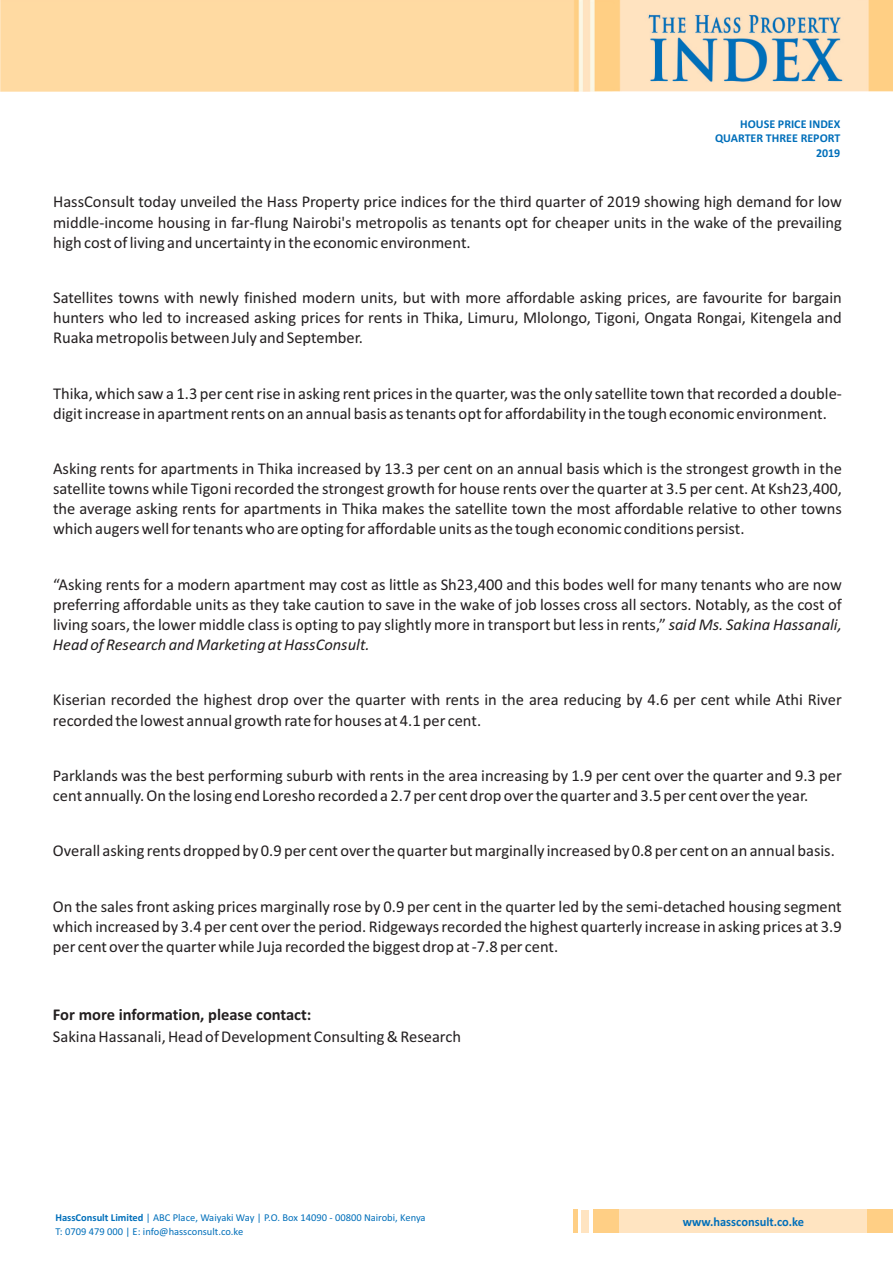
<style>
.page{position:relative;width:893px;height:1263px;background:#fff}
.page>*{position:absolute;margin:0;border:0;box-sizing:border-box;transform-origin:0 0}
.t1{font:16.5px/20.1px "Calibri";color:#231f20;text-align:justify}
.t2{font:700 16.5px "Calibri";color:#231f20}
.t3{font:700 12.75px "Calibri";color:#006fba}
.t4{font:700 12px/14.7px "Calibri";color:#006fba;text-align:right}
.t5{font:10.5px/14.1px "Calibri";color:#006fba}
.s1{font-style:italic}
.s2{font-weight:700}
</style>
<div class="page">
<div style="left:593px;top:1210px;width:263px;height:23px;background:#ffcf85"></div>
<div style="left:619px;top:1210px;width:249px;height:23px;background:#ffe4c1"></div>
<div style="left:868px;top:1210px;width:25px;height:23px;background:#ffcf85"></div>
<div style="left:582px;top:1210px;width:7px;height:23px;background:#ffe4c1"></div>
<hr style="left:573px;top:1210px;width:4px;height:23px;background:#ffcf85">
<img style="left:0;top:0;width:893px;height:91px">
<p class="t4" style="left:715px;top:117px;width:127px">HOUSE PRICE INDEX<br>QUARTER THREE REPORT<br>2019</p>
<p class="t1" style="left:53px;top:193px;width:790px">HassConsult today unveiled the Hass Property price indices for the third quarter of 2019 showing high demand for low middle-income housing in far-flung Nairobi's metropolis as tenants opt for cheaper units in the wake of the prevailing high cost of living and uncertainty in the economic environment.</p>
<p class="t1" style="left:53px;top:289px;width:790px">Satellites towns with newly finished modern units, but with more affordable asking prices, are favourite for bargain hunters who led to increased asking prices for rents in Thika, Limuru, Mlolongo, Tigoni, Ongata Rongai, Kitengela and Ruaka metropolis between July and September.</p>
<p class="t1" style="left:53px;top:384px;width:790px">Thika, which saw a 1.3 per cent rise in asking rent prices in the quarter, was the only satellite town that recorded a double&shy;digit increase in apartment rents on an annual basis as tenants opt for affordability in the tough economic environment.</p>
<p class="t1" style="left:53px;top:460px;width:790px">Asking rents for apartments in Thika increased by 13.3 per cent on an annual basis which is the strongest growth in the satellite towns while Tigoni recorded the strongest growth for house rents over the quarter at 3.5 per cent. At Ksh23,400, the average asking rents for apartments in Thika makes the satellite town the most affordable relative to other towns which augers well for tenants who are opting for affordable units as the tough economic conditions persist.</p>
<p class="t1" style="left:53px;top:575px;width:790px">“Asking rents for a modern apartment may cost as little as Sh23,400 and this bodes well for many tenants who are now preferring affordable units as they take caution to save in the wake of job losses cross all sectors. Notably, as the cost of living soars, the lower middle class is opting to pay slightly more in transport but less in rents,” <span class="s1">said Ms. Sakina Hassanali, Head of Research and Marketing at HassConsult.</span></p>
<p class="t1" style="left:53px;top:691px;width:790px">Kiserian recorded the highest drop over the quarter with rents in the area reducing by 4.6 per cent while Athi River recorded the lowest annual growth rate for houses at 4.1 per cent.</p>
<p class="t1" style="left:53px;top:767px;width:790px">Parklands was the best performing suburb with rents in the area increasing by 1.9 per cent over the quarter and 9.3 per cent annually. On the losing end Loresho recorded a 2.7 per cent drop over the quarter and 3.5 per cent over the year.</p>
<p class="t1" style="left:53px;top:842px;width:783px">Overall asking rents dropped by 0.9 per cent over the quarter but marginally increased by 0.8 per cent on an annual basis.</p>
<p class="t1" style="left:53px;top:897px;width:790px">On the sales front asking prices marginally rose by 0.9 per cent in the quarter led by the semi-detached housing segment which increased by 3.4 per cent over the period. Ridgeways recorded the highest quarterly increase in asking prices at 3.9 per cent over the quarter while Juja recorded the biggest drop at -7.8 per cent.</p>
<p class="t2" style="left:53px;top:1007px;width:260px">For more information, please contact:</p>
<p class="t1" style="left:53px;top:1027px;width:410px">Sakina Hassanali, Head of Development Consulting &amp; Research</p>
<p class="t5" style="left:55px;top:1211px;width:372px"><span class="s2">HassConsult Limited</span> | ABC Place, Waiyaki Way | P.O. Box 14090 - 00800 Nairobi, Kenya<br>T: 0709 479 000 | E: info@hassconsult.co.ke</p>
<p class="t3" style="left:683px;top:1216px;width:123px">www.hassconsult.co.ke</p>
</div>
